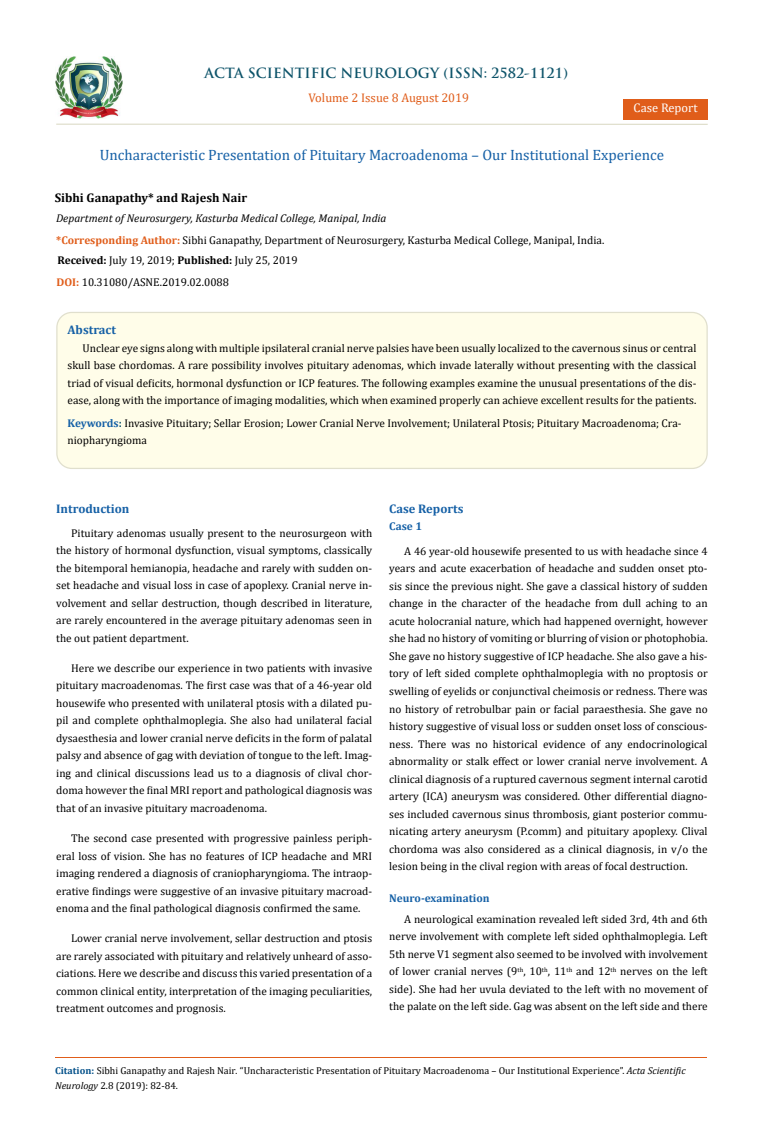
<style>
.page{position:relative;width:764px;height:1142px;background:#fff}
.page>*{position:absolute;margin:0;border:0;box-sizing:border-box;transform-origin:0 0}
.t1{font:15px "Cambria";color:#1560a6}
.t2{font:700 13.75px "Trajan Pro";color:#0e546a}
.t3{font:700 12.5px "Cambria";color:#1560a6}
.t4{font:700 12.5px "Cambria";color:#000}
.t5{font:12.5px "Cambria";color:#e05d1a}
.t6{font:12.5px "Cambria";color:#fff}
.t7{font:11.25px/17.5px "Cambria";color:#000;text-align:justify}
.t8{font:700 11.25px "Cambria";color:#1560a6}
.t9{font:10px/15px "Cambria";color:#000}
.s1{font-style:italic}
.s2{font-weight:700;color:#e05d1a}
.s3{font-weight:700}
.s4{font-weight:700;color:#1560a6}
.s5{font-weight:700;color:#0e546a}
.s6{font-weight:700;color:#035089}
</style>
<div class="page">
<img style="left:56px;top:57px;width:66px;height:61px">
<div style="left:623px;top:99px;width:84px;height:21px;background:#e05d1a"></div>
<div style="left:57px;top:312px;width:650px;height:156px;background:#fffde9;border-radius:15px"></div>
<div style="left:56px;top:312px;width:652px;height:157px;border:1px solid #e0dfcd;border-radius:15px"></div>
<hr style="left:55px;top:1057px;width:651px;height:1px;background:#e05d1a">
<hr style="left:56px;top:123px;width:651px;height:2px;background:#e0dfcd">
<p class="t2" style="left:205px;top:64px;width:365px">ACTA SCIENTIFIC NEUROLOGY (ISSN: 2582-1121)</p>
<p class="t5" style="left:309px;top:91px;width:162px">Volume 2 Issue 8 August 2019</p>
<p class="t6" style="left:633px;top:100px;width:65px">Case Report</p>
<h1 class="t1" style="left:100px;top:146px;width:566px">Uncharacteristic Presentation of Pituitary Macroadenoma – Our Institutional Experience</h1>
<p class="t4" style="left:55px;top:189px;width:194px">Sibhi Ganapathy* and Rajesh Nair</p>
<p class="t7" style="left:56px;top:208px;width:550px;line-height:21.4px"><span class="s1">Department of Neurosurgery, Kasturba Medical College, Manipal, India<br></span><span class="s2">*Corresponding Author:</span> Sibhi Ganapathy, Department of Neurosurgery, Kasturba Medical College, Manipal, India.</p>
<p class="t7" style="left:58px;top:251px;width:242px"><span class="s3">Received:</span> July 19, 2019; <span class="s3">Published:</span> July 25, 2019</p>
<p class="t7" style="left:56px;top:273px;width:174px"><span class="s2">DOI:</span> 10.31080/ASNE.2019.02.0088</p>
<p class="t3" style="left:68px;top:321px;width:50px">Abstract</p>
<p class="t7" style="left:68px;top:339px;width:630px;text-indent:15px">Unclear eye signs along with multiple ipsilateral cranial nerve palsies have been usually localized to the cavernous sinus or central skull base chordomas. A rare possibility involves pituitary adenomas, which invade laterally without presenting with the classical triad of visual deficits, hormonal dysfunction or ICP features. The following examples examine the unusual presentations of the dis&shy;ease, along with the importance of imaging modalities, which when examined properly can achieve excellent results for the patients.</p>
<p class="t7" style="left:68px;top:414px;width:615px"><span class="s4">Keywords</span><span class="s5">:</span> Invasive Pituitary; Sellar Erosion; Lower Cranial Nerve Involvement; Unilateral Ptosis; Pituitary Macroadenoma; Cra&shy;niopharyngioma</p>
<p class="t3" style="left:56px;top:500px;width:75px">Introduction</p>
<p class="t7" style="left:56px;top:524px;width:317px;text-indent:15px">Pituitary adenomas usually present to the neurosurgeon with the history of hormonal dysfunction, visual symptoms, classically the bitemporal hemianopia, headache and rarely with sudden on&shy;set headache and visual loss in case of apoplexy. Cranial nerve in&shy;volvement and sellar destruction, though described in literature, are rarely encountered in the average pituitary adenomas seen in the out patient department.</p>
<p class="t7" style="left:56px;top:659px;width:317px;text-indent:15px">Here we describe our experience in two patients with invasive pituitary macroadenomas. The first case was that of a 46-year old housewife who presented with unilateral ptosis with a dilated pu&shy;pil and complete ophthalmoplegia. She also had unilateral facial dysaesthesia and lower cranial nerve deficits in the form of palatal palsy and absence of gag with deviation of tongue to the left. Imag&shy;ing and clinical discussions lead us to a diagnosis of clival chor&shy;doma however the final MRI report and pathological diagnosis was that of an invasive pituitary macroadenoma.</p>
<p class="t7" style="left:56px;top:829px;width:317px;text-indent:15px">The second case presented with progressive painless periph&shy;eral loss of vision. She has no features of ICP headache and MRI imaging rendered a diagnosis of craniopharyngioma. The intraop&shy;erative findings were suggestive of an invasive pituitary macroad&shy;enoma and the final pathological diagnosis confirmed the same.</p>
<p class="t7" style="left:56px;top:929px;width:317px;text-indent:15px">Lower cranial nerve involvement, sellar destruction and ptosis are rarely associated with pituitary and relatively unheard of asso&shy;ciations. Here we describe and discuss this varied presentation of a common clinical entity, interpretation of the imaging peculiarities, treatment outcomes and prognosis.</p>
<p class="t3" style="left:389px;top:500px;width:76px">Case Reports</p>
<p class="t7" style="left:389px;top:542px;width:320px;text-indent:15px">A 46 year-old housewife presented to us with headache since 4 years and acute exacerbation of headache and sudden onset pto&shy;sis since the previous night. She gave a classical history of sudden change in the character of the headache from dull aching to an acute holocranial nature, which had happened overnight, however she had no history of vomiting or blurring of vision or photophobia.<br>She gave no history suggestive of ICP headache. She also gave a his&shy;tory of left sided complete ophthalmoplegia with no proptosis or swelling of eyelids or conjunctival cheimosis or redness. There was no history of retrobulbar pain or facial paraesthesia. She gave no history suggestive of visual loss or sudden onset loss of conscious&shy;ness. There was no historical evidence of any endocrinological abnormality or stalk effect or lower cranial nerve involvement. A clinical diagnosis of a ruptured cavernous segment internal carotid artery (ICA) aneurysm was considered. Other differential diagno&shy;ses included cavernous sinus thrombosis, giant posterior commu&shy;nicating artery aneurysm (P.comm) and pituitary apoplexy. Clival chordoma was also considered as a clinical diagnosis, in v/o the lesion being in the clival region with areas of focal destruction.</p>
<p class="t8" style="left:389px;top:518px;width:34px">Case 1</p>
<p class="t8" style="left:389px;top:889px;width:102px">Neuro-examination</p>
<p class="t7" style="left:389px;top:910px;width:320px;text-indent:15px">A neurological examination revealed left sided 3rd, 4th and 6th nerve involvement with complete left sided ophthalmoplegia. Left 5th nerve V1 segment also seemed to be involved with involvement of lower cranial nerves (9<sup>th</sup>, 10<sup>th</sup>, 11<sup>th</sup> and 12<sup>th</sup> nerves on the left side). She had her uvula deviated to the left with no movement of the palate on the left side. Gag was absent on the left side and there</p>
<p class="t9" style="left:55px;top:1062px;width:632px"><span class="s6">Citation:</span> Sibhi Ganapathy and Rajesh Nair<span class="s1">.</span> “Uncharacteristic Presentation of Pituitary Macroadenoma – Our Institutional Experience”. <span class="s1">Acta Scientific<br>Neurology</span> 2.8 (2019): 82-84.</p>
</div>
